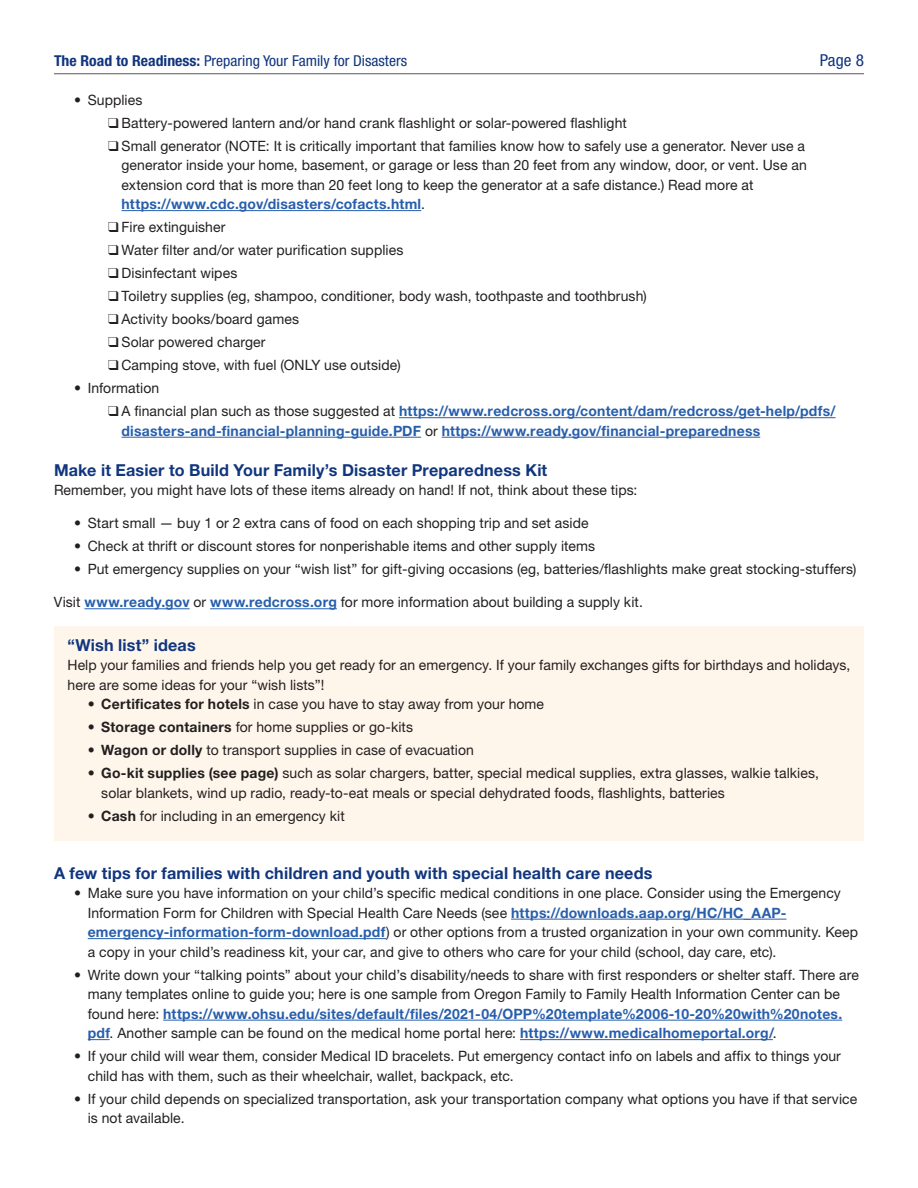
<style>
.page{position:relative;width:918px;height:1188px;background:#fff}
.page>*{position:absolute;margin:0;border:0;box-sizing:border-box;transform-origin:0 0}
.Head_2{font:700 16.5px "Helvetica Neue LT Std";letter-spacing:.01em;color:#11367e}
.t1{font:condensed 16.5px "Helvetica Neue LT Std";color:#11367e;scale:1.05 1}
.t2{font:condensed 15px "Helvetica Neue LT Std";color:#11367e;scale:1.05 1}
.Body_Text{font:14.25px/19.5px "Helvetica Neue LT Std";letter-spacing:.005em;color:#231f20}
.t3{font:700 14.25px/19.5px "Helvetica Neue LT Std";letter-spacing:.015em;color:#275eac}
.s1{font-weight:700}
.s2{font-weight:700;color:#275eac}
.s3{color:#231f20}
.s4{font-weight:400;color:#231f20}
</style>
<div class="page">
<hr style="left:54px;top:73px;width:810px;height:1px;background:#57585a">
<hr style="left:122px;top:210px;width:299px;height:1px;background:#275eac">
<hr style="left:399px;top:417px;width:437px;height:1px;background:#275eac">
<hr style="left:122px;top:437px;width:299px;height:1px;background:#275eac">
<hr style="left:442px;top:437px;width:318px;height:1px;background:#275eac">
<hr style="left:84px;top:608px;width:106px;height:1px;background:#275eac">
<hr style="left:210px;top:608px;width:127px;height:1px;background:#275eac">
<hr style="left:511px;top:919px;width:275px;height:1px;background:#275eac">
<hr style="left:88px;top:938px;width:298px;height:1px;background:#275eac">
<hr style="left:163px;top:1020px;width:679px;height:1px;background:#275eac">
<svg style="left:88px;top:1039px;width:22px;height:1px"></svg>
<hr style="left:520px;top:1039px;width:253px;height:1px;background:#275eac">
<div style="left:54px;top:626px;width:810px;height:214px;background:#fef6eb"></div>
<p class="t2" style="left:54px;top:52px;width:338px"><span class="s1">The Road to Readiness:</span> Preparing Your Family for Disasters</p>
<p class="t1" style="left:820px;top:50px;width:43px">Page 8</p>
<p class="Body_Text" style="left:74px;top:90px;width:70px">• Supplies</p>
<p class="Body_Text" style="left:108px;top:113px;width:520px">❑ Battery-powered lantern and/or hand crank flashlight or solar-powered flashlight</p>
<p class="Body_Text" style="left:122px;top:136px;width:687px;text-indent:-14px">❑ Small generator (NOTE: It is critically important that families know how to safely use a generator. Never use a generator inside your home, basement, or garage or less than 20 feet from any window, door, or vent. Use an extension cord that is more than 20 feet long to keep the generator at a safe distance.) Read more at <span class="s2">https://www.cdc.gov/disasters/cofacts.html</span>.</p>
<p class="Body_Text" style="left:108px;top:217px;width:119px">❑ Fire extinguisher</p>
<p class="Body_Text" style="left:108px;top:240px;width:297px">❑ Water filter and/or water purification supplies</p>
<p class="Body_Text" style="left:108px;top:263px;width:131px">❑ Disinfectant wipes</p>
<p class="Body_Text" style="left:108px;top:286px;width:540px">❑ Toiletry supplies (eg, shampoo, conditioner, body wash, toothpaste and toothbrush)</p>
<p class="Body_Text" style="left:108px;top:309px;width:193px">❑ Activity books/board games</p>
<p class="Body_Text" style="left:108px;top:332px;width:159px">❑ Solar powered charger</p>
<p class="Body_Text" style="left:108px;top:355px;width:294px">❑ Camping stove, with fuel (ONLY use outside)</p>
<p class="Body_Text" style="left:74px;top:378px;width:87px">• Information</p>
<p class="t3" style="left:122px;top:401px;width:716px;text-indent:-14px"><span class="s3">❑</span> <span class="s4">A financial plan such as those suggested at</span> https://www.redcross.org/content/dam/redcross/get-help/pdfs/ disasters-and-financial-planning-guide.PDF <span class="s4">or</span> https://www.ready.gov/financial-preparedness</p>
<p class="Head_2" style="left:54px;top:460px;width:495px">Make it Easier to Build Your Family’s Disaster Preparedness Kit</p>
<p class="Body_Text" style="left:54px;top:480px;width:585px">Remember, you might have lots of these items already on hand! If not, think about these tips:</p>
<p class="Body_Text" style="left:74px;top:513px;width:516px">• Start small — buy 1 or 2 extra cans of food on each shopping trip and set aside</p>
<p class="Body_Text" style="left:74px;top:536px;width:523px">• Check at thrift or discount stores for nonperishable items and other supply items</p>
<p class="Body_Text" style="left:74px;top:559px;width:784px">• Put emergency supplies on your “wish list” for gift-giving occasions (eg, batteries/flashlights make great stocking-stuffers)</p>
<p class="Body_Text" style="left:54px;top:592px;width:590px">Visit <span class="s2">www.ready.gov</span> or <span class="s2">www.redcross.org</span> for more information about building a supply kit.</p>
<p class="Head_2" style="left:68px;top:635px;width:130px">“Wish list” ideas</p>
<p class="Body_Text" style="left:68px;top:655px;width:785px">Help your families and friends help you get ready for an emergency. If your family exchanges gifts for birthdays and holidays, here are some ideas for your “wish lists”!</p>
<p class="Body_Text" style="left:88px;top:694px;width:458px">• <span class="s1">Certificates for hotels</span> in case you have to stay away from your home</p>
<p class="Body_Text" style="left:88px;top:717px;width:327px">• <span class="s1">Storage containers</span> for home supplies or go-kits</p>
<p class="Body_Text" style="left:88px;top:740px;width:388px">• <span class="s1">Wagon or dolly</span> to transport supplies in case of evacuation</p>
<p class="Body_Text" style="left:101px;top:763px;width:719px;text-indent:-14px">• <span class="s1">Go-kit supplies (see page)</span> such as solar chargers, batter, special medical supplies, extra glasses, walkie talkies, solar blankets, wind up radio, ready-to-eat meals or special dehydrated foods, flashlights, batteries</p>
<p class="Body_Text" style="left:88px;top:806px;width:258px">• <span class="s1">Cash</span> for including in an emergency kit</p>
<p class="Head_2" style="left:54px;top:863px;width:600px">A few tips for families with children and youth with special health care needs</p>
<p class="Body_Text" style="left:88px;top:883px;width:772px;text-indent:-14px">• Make sure you have information on your child’s specific medical conditions in one place. Consider using the Emergency Information Form for Children with Special Health Care Needs (see <span class="s2">https://downloads.aap.org/HC/HC_AAP&shy;emergency-information-form-download.pdf</span>) or other options from a trusted organization in your own community. Keep a copy in your child’s readiness kit, your car, and give to others who care for your child (school, day care, etc).</p>
<p class="Body_Text" style="left:88px;top:965px;width:773px;text-indent:-14px">• Write down your “talking points” about your child’s disability/needs to share with first responders or shelter staff. There are many templates online to guide you; here is one sample from Oregon Family to Family Health Information Center can be found here: <span class="s2">https://www.ohsu.edu/sites/default/files/2021-04/OPP%20template%2006-10-20%20with%20notes. pdf</span>. Another sample can be found on the medical home portal here: <span class="s2">https://www.medicalhomeportal.org/</span>.</p>
<p class="Body_Text" style="left:88px;top:1046px;width:755px;text-indent:-14px">• If your child will wear them, consider Medical ID bracelets. Put emergency contact info on labels and affix to things your child has with them, such as their wheelchair, wallet, backpack, etc.</p>
<p class="Body_Text" style="left:88px;top:1089px;width:771px;text-indent:-14px">• If your child depends on specialized transportation, ask your transportation company what options you have if that service is not available.</p>
</div>
